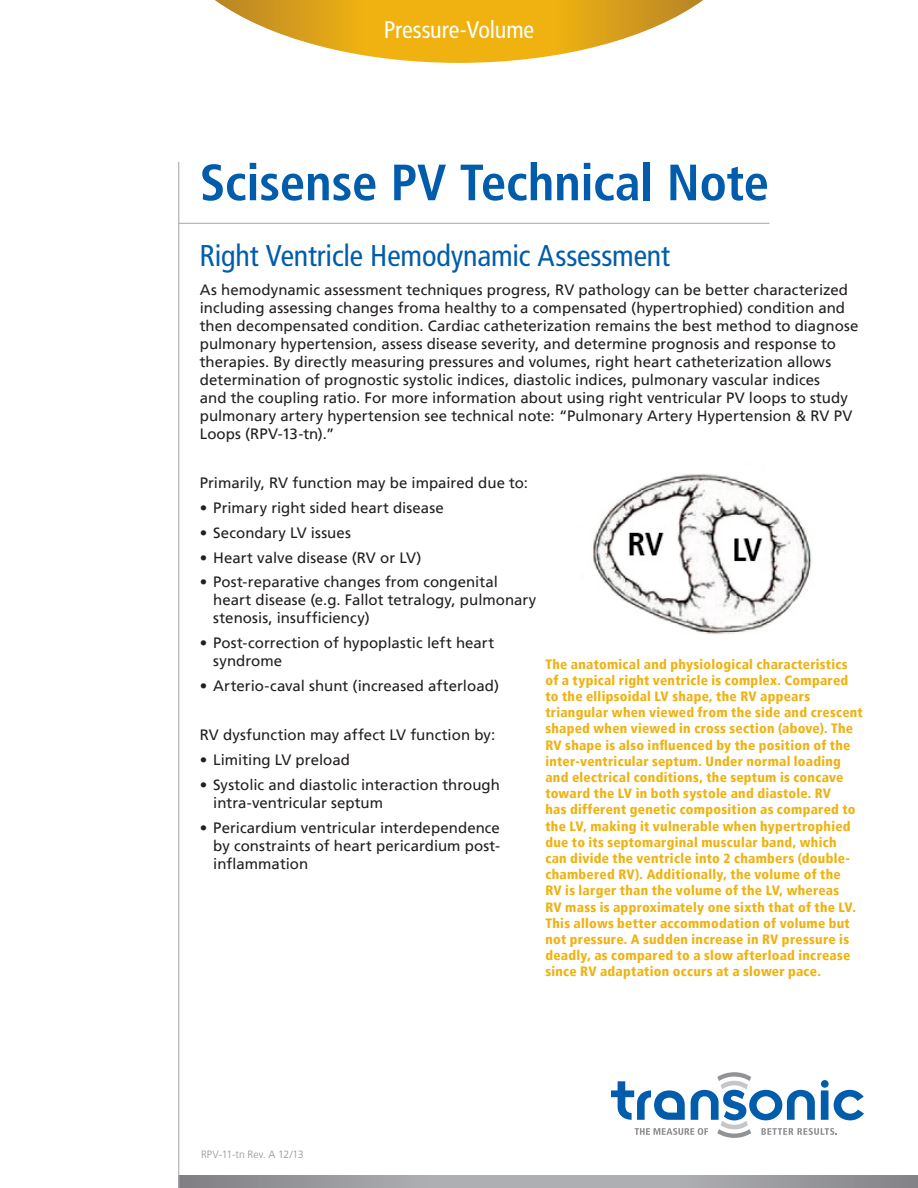
<style>
.page{position:relative;width:918px;height:1188px;background:#fff}
.page>*{position:absolute;margin:0;border:0;box-sizing:border-box;transform-origin:0 0}
.Heading{font:700 condensed 51px "Frutiger LT";letter-spacing:-.005em;color:#015dab}
.Heading_Small{font:condensed 30px "Frutiger LT";letter-spacing:-.005em;color:#015dab}
.Oval_Text{font:condensed 24px "Frutiger LT";letter-spacing:-.005em;color:#fff}
.Body_Copy{font:15px/18px "Frutiger LT";color:#231f20}
.Captions_Orange{font:900 condensed 13.5px/16.2px "Frutiger LT";letter-spacing:.02em;color:#efb211}
.Document_Info{font:300 10.5px "Frutiger LT";color:#919295}
</style>
<div class="page">
<svg style="left:215px;top:0;width:488px;height:63px"></svg>
<hr style="left:178px;top:223px;width:592px;height:1px;background:#aeafb3">
<svg style="left:611px;top:1072px;width:253px;height:66px"></svg>
<svg style="left:179px;top:1175px;width:739px;height:13px"></svg>
<hr style="left:178px;top:162px;width:1px;height:1026px;background:#aeafb3">
<img style="left:593px;top:473px;width:219px;height:161px">
<p class="Oval_Text" style="left:384px;top:16px;width:152px">Pressure-Volume</p>
<p class="Heading" style="left:200px;top:152px;width:571px">Scisense PV Technical Note</p>
<p class="Heading_Small" style="left:200px;top:238px;width:472px">Right Ventricle Hemodynamic Assessment</p>
<p class="Body_Copy" style="left:200px;top:281px;width:660px">As hemodynamic assessment techniques progress, RV pathology can be better characterized including assessing changes froma healthy to a compensated (hypertrophied) condition and then decompensated condition. Cardiac catheterization remains the best method to diagnose pulmonary hypertension, assess disease severity, and determine prognosis and response to therapies. By directly measuring pressures and volumes, right heart catheterization allows determination of prognostic systolic indices, diastolic indices, pulmonary vascular indices<br>and the coupling ratio. For more information about using right ventricular PV loops to study pulmonary artery hypertension see technical note: “Pulmonary Artery Hypertension &amp; RV PV Loops (RPV-13-tn).”</p>
<p class="Body_Copy" style="left:200px;top:474px;width:330px">Primarily, RV function may be impaired due to:</p>
<p class="Body_Copy" style="left:200px;top:499px;width:245px">• Primary right sided heart disease</p>
<p class="Body_Copy" style="left:200px;top:524px;width:153px">• Secondary LV issues</p>
<p class="Body_Copy" style="left:200px;top:548px;width:223px">• Heart valve disease (RV or LV)</p>
<p class="Body_Copy" style="left:213px;top:573px;width:325px;text-indent:-14px">• Post-reparative changes from congenital heart disease (e.g. Fallot tetralogy, pulmonary stenosis, insufficiency)</p>
<p class="Body_Copy" style="left:213px;top:634px;width:282px;text-indent:-14px">• Post-correction of hypoplastic left heart syndrome</p>
<p class="Body_Copy" style="left:200px;top:677px;width:301px">• Arterio-caval shunt (increased afterload)</p>
<p class="Body_Copy" style="left:200px;top:726px;width:297px">RV dysfunction may affect LV function by:</p>
<p class="Body_Copy" style="left:200px;top:751px;width:152px">• Limiting LV preload</p>
<p class="Body_Copy" style="left:213px;top:776px;width:288px;text-indent:-14px">• Systolic and diastolic interaction through intra-ventricular septum</p>
<p class="Body_Copy" style="left:213px;top:818px;width:288px;text-align:justify;text-indent:-14px">• Pericardium ventricular interdependence by constraints of heart pericardium post&shy;inflammation</p>
<p class="Captions_Orange" style="left:545px;top:656px;width:319px">The anatomical and physiological characteristics of a typical right ventricle is complex. Compared to the ellipsoidal LV shape, the RV appears triangular when viewed from the side and crescent shaped when viewed in cross section (above). The RV shape is also influenced by the position of the inter-ventricular septum. Under normal loading and electrical conditions, the septum is concave toward the LV in both systole and diastole. RV<br>has different genetic composition as compared to the LV, making it vulnerable when hypertrophied due to its septomarginal muscular band, which<br>can divide the ventricle into 2 chambers (double&shy;chambered RV). Additionally, the volume of the<br>RV is larger than the volume of the LV, whereas<br>RV mass is approximately one sixth that of the LV.<br>This allows better accommodation of volume but not pressure. A sudden increase in RV pressure is deadly, as compared to a slow afterload increase since RV adaptation occurs at a slower pace.</p>
<p class="Document_Info" style="left:201px;top:1149px;width:104px">RPV-11-tn Rev. A 12/13</p>
</div>
